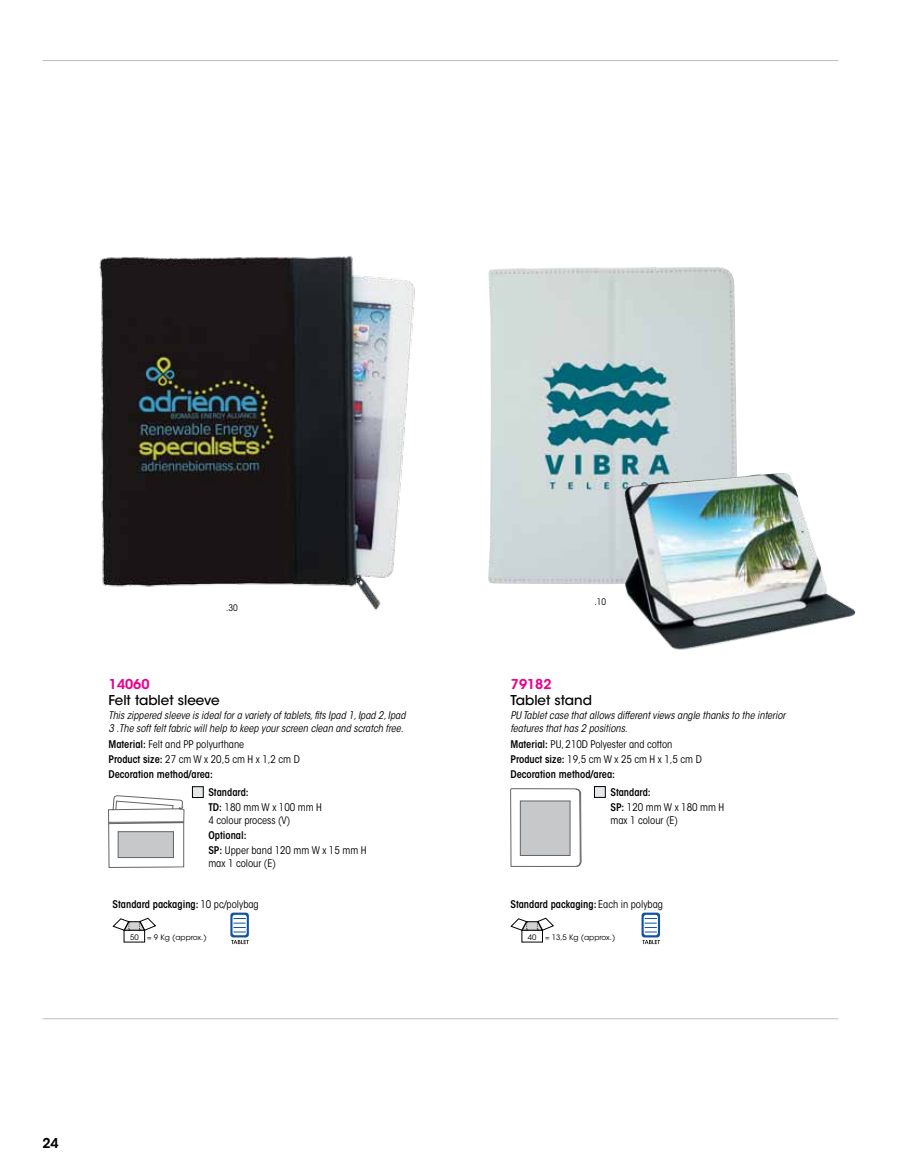
<style>
.page{position:relative;width:906px;height:1176px;background:#fff}
.page>*{position:absolute;margin:0;border:0;box-sizing:border-box;transform-origin:0 0}
.t1{font:500 13.5px "ITC Avant Garde Std";color:#000}
.t2{font:600 13.5px "ITC Avant Garde Std";color:#ec008c}
.t3{font:600 13.5px "ITC Avant Garde Std";color:#000}
.t4{font:italic condensed 10.5px/13.5px "ITC Avant Garde Std";color:#000}
.t5{font:condensed 10.5px/14.5px "ITC Avant Garde Std";color:#000}
.t6{font:600 condensed 10.5px/15px "ITC Avant Garde Std";color:#000}
.t7{font:condensed 9px "ITC Avant Garde Std";color:#000}
.t8{font:7.5px "ITC Avant Garde Std";color:#000}
.s1{font-weight:400}
.s2{font-weight:600}
</style>
<div class="page">
<hr style="left:43px;top:1018px;width:795px;height:1px;background:#bcbec0">
<hr style="left:43px;top:60px;width:795px;height:1px;background:#bcbec0">
<img style="left:99px;top:256px;width:316px;height:355px">
<img style="left:488px;top:267px;width:249px;height:317px">
<img style="left:624px;top:473px;width:231px;height:177px">
<svg style="left:231px;top:940px;width:18px;height:4px"></svg>
<svg style="left:230px;top:912px;width:19px;height:25px"></svg>
<svg style="left:232px;top:915px;width:15px;height:20px"></svg>
<svg style="left:233px;top:918px;width:13px;height:14px"></svg>
<svg style="left:642px;top:940px;width:18px;height:4px"></svg>
<svg style="left:641px;top:912px;width:19px;height:25px"></svg>
<svg style="left:643px;top:915px;width:15px;height:20px"></svg>
<svg style="left:644px;top:918px;width:13px;height:14px"></svg>
<svg style="left:108px;top:795px;width:76px;height:73px"></svg>
<div style="left:118px;top:831px;width:56px;height:27px;background:#c7c8ca;border:1px solid #636466"></div>
<svg style="left:510px;top:788px;width:71px;height:79px"></svg>
<svg style="left:113px;top:918px;width:43px;height:13px"></svg>
<svg style="left:510px;top:918px;width:44px;height:13px"></svg>
<div style="left:192px;top:786px;width:11px;height:11px;background:#e6e7e8"></div>
<div style="left:192px;top:786px;width:12px;height:12px;border:1px solid #000"></div>
<div style="left:594px;top:786px;width:11px;height:11px;background:#e6e7e8"></div>
<div style="left:594px;top:786px;width:11px;height:12px;border:1px solid #000"></div>
<p class="t7" style="left:226px;top:602px;width:13px">.30</p>
<p class="t2" style="left:109px;top:675px;width:42px">14060</p>
<p class="t2" style="left:511px;top:675px;width:42px">79182</p>
<p class="t7" style="left:594px;top:596px;width:13px">.10</p>
<p class="t1" style="left:108px;top:692px;width:113px">Felt tablet sleeve</p>
<p class="t4" style="left:108px;top:708px;width:298px">This zippered sleeve is ideal for a variety of tablets, fits Ipad 1, Ipad 2, Ipad<br>3 .The soft felt fabric will help to keep your screen clean and scratch free.</p>
<p class="t6" style="left:108px;top:736px;width:193px">Material: <span class="s1">Felt and PP polyurthane<br></span>Product size: <span class="s1">27 cm W x 20,5 cm H x 1,2 cm D<br></span>Decoration method/area:</p>
<p class="t5" style="left:208px;top:785px;width:115px"><span class="s2">Standard:<br>TD:</span> 180 mm W x 100 mm H</p>
<p class="t5" style="left:208px;top:813px;width:83px">4 colour process (V)</p>
<p class="t5" style="left:208px;top:828px;width:160px"><span class="s2">Optional:<br>SP:</span> Upper band 120 mm W x 15 mm H</p>
<p class="t5" style="left:208px;top:856px;width:69px">max 1 colour (E)</p>
<p class="t6" style="left:113px;top:896px;width:148px">Standard packaging: <span class="s1">10 pc/polybag</span></p>
<p class="t8" style="left:130px;top:932px;width:78px">50 = 9 Kg (approx.)</p>
<p class="t1" style="left:510px;top:692px;width:83px">Tablet stand</p>
<p class="t4" style="left:510px;top:708px;width:276px">PU Tablet case that allows different views angle thanks to the interior features that has 2 positions.</p>
<p class="t5" style="left:510px;top:736px;width:193px;line-height:15px"><span class="s2">Material:</span> PU, 210D Polyester and cotton<br><span class="s2">Product size:</span> 19,5 cm W x 25 cm H x 1,5 cm D<br><span class="s2">Decoration method/area:</span></p>
<p class="t5" style="left:610px;top:785px;width:115px"><span class="s2">Standard:<br>SP:</span> 120 mm W x 180 mm H</p>
<p class="t5" style="left:610px;top:813px;width:69px">max 1 colour (E)</p>
<p class="t6" style="left:510px;top:896px;width:154px">Standard packaging: <span class="s1">Each in polybag</span></p>
<p class="t8" style="left:528px;top:932px;width:89px">40 = 13,5 Kg (approx.)</p>
<p class="t3" style="left:43px;top:1134px;width:18px">24</p>
</div>
